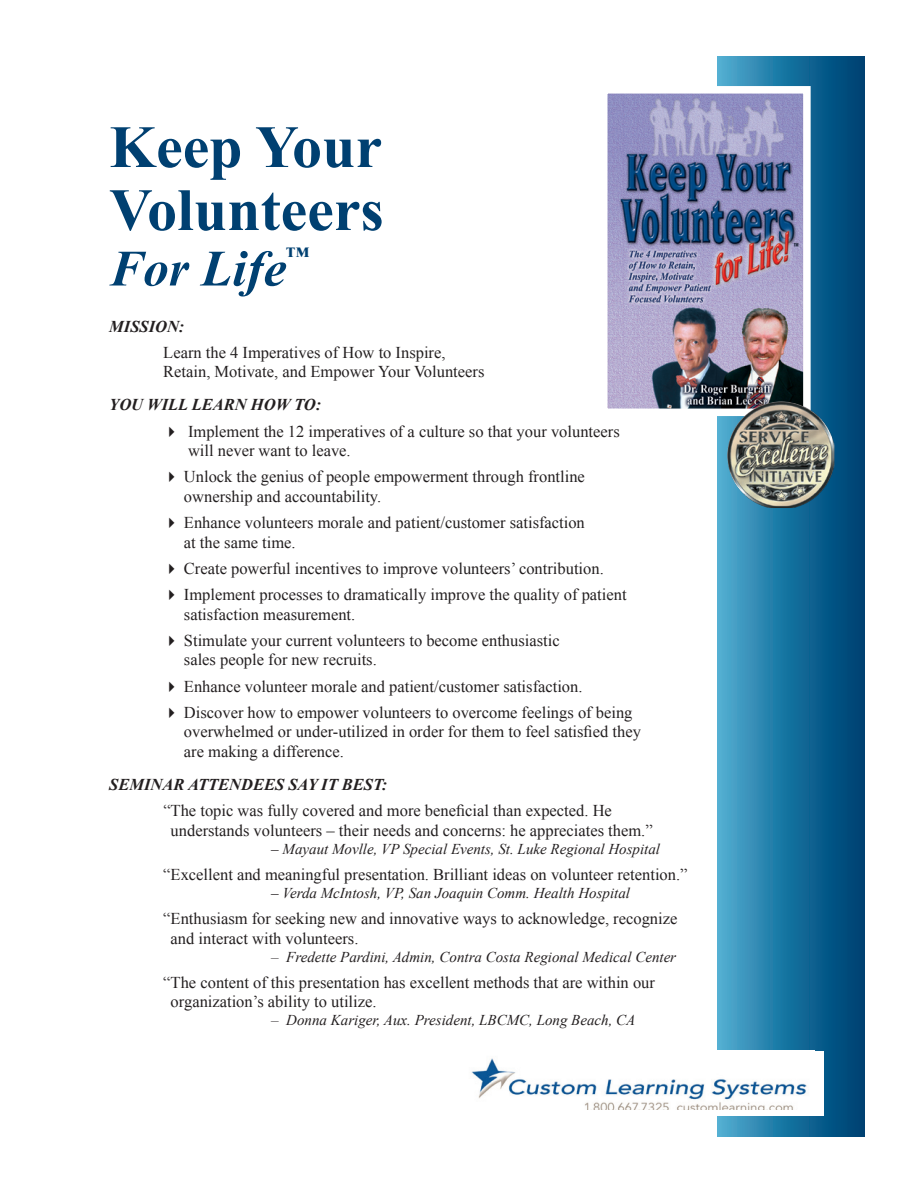
<style>
.page{position:relative;width:918px;height:1188px;background:#fff}
.page>*{position:absolute;margin:0;border:0;box-sizing:border-box;transform-origin:0 0}
.t1{font:700 60px/63px "Times New Roman";color:#004071}
.t2{font:italic 700 51px "Times New Roman";color:#004071}
.t3{font:italic 700 22.5px "Times New Roman";color:#004071}
.t4{font:16.5px/19.5px "Times New Roman";color:#231f20}
.t5{font:italic 700 16.5px "Times New Roman";color:#231f20}
.t6{font:italic 15px "Times New Roman";color:#231f20}
.s1{font-style:normal}
</style>
<div class="page">
<div style="left:718px;top:57px;width:147px;height:1079px;background:linear-gradient(to right,#49aacf,#003b6e)"></div>
<div style="left:430px;top:1051px;width:394px;height:65px;background:#fff"></div>
<img style="left:609px;top:95px;width:193px;height:312px">
<div style="left:600px;top:86px;width:211px;height:330px;border:8px solid #fff"></div>
<img style="left:727px;top:401px;width:107px;height:107px">
<img style="left:471px;top:1050px;width:344px;height:60px">
<h1 class="t1" style="left:109px;top:114px;width:276px">Keep Your<br>Volunteers</h1>
<h2 class="t2" style="left:109px;top:233px;width:179px">FOR LIFE</h2>
<h3 class="t3" style="left:286px;top:240px;width:24px">™</h3>
<p class="t5" style="left:109px;top:315px;width:77px">MISSION:</p>
<p class="t4" style="left:163px;top:342px;width:323px">Learn the 4 Imperatives of How to Inspire,<br>Retain, Motivate, and Empower Your Volunteers</p>
<p class="t5" style="left:109px;top:393px;width:214px">YOU WILL LEARN HOW TO:</p>
<p class="t4" style="left:188px;top:421px;width:433px;text-indent:-25px">✔ Implement the 12 imperatives of a culture so that your volunteers will never want to leave.</p>
<p class="t4" style="left:184px;top:467px;width:402px;text-indent:-21px">✔ Unlock the genius of people empowerment through frontline ownership and accountability.</p>
<p class="t4" style="left:184px;top:513px;width:402px;text-indent:-21px">✔ Enhance volunteers morale and patient/customer satisfaction at the same time.</p>
<p class="t4" style="left:163px;top:558px;width:442px">✔ Create powerful incentives to improve volunteers’ contribution.</p>
<p class="t4" style="left:184px;top:585px;width:444px;text-indent:-21px">✔ Implement processes to dramatically improve the quality of patient satisfaction measurement.</p>
<p class="t4" style="left:184px;top:630px;width:377px;text-indent:-21px">✔ Stimulate your current volunteers to become enthusiastic sales people for new recruits.</p>
<p class="t4" style="left:163px;top:676px;width:421px">✔ Enhance volunteer morale and patient/customer satisfaction.</p>
<p class="t4" style="left:184px;top:702px;width:458px;text-indent:-21px">✔ Discover how to empower volunteers to overcome feelings of being overwhelmed or under-utilized in order for them to feel satisfied they are making a difference.</p>
<p class="t5" style="left:109px;top:773px;width:280px">SEMINAR ATTENDEES SAY IT BEST:</p>
<p class="t4" style="left:171px;top:801px;width:484px;text-indent:-7px">“The topic was fully covered and more beneficial than expected. He understands volunteers – their needs and concerns: he appreciates them.”</p>
<p class="t6" style="left:271px;top:838px;width:390px"><span class="s1">–</span> Mayaut Movlle, VP Special Events, St. Luke Regional Hospital</p>
<p class="t4" style="left:163px;top:864px;width:526px">“Excellent and meaningful presentation. Brilliant ideas on volunteer retention.”</p>
<p class="t6" style="left:271px;top:882px;width:360px"><span class="s1">–</span> Verda McIntosh, VP, San Joaquin Comm. Health Hospital</p>
<p class="t4" style="left:171px;top:909px;width:508px;text-indent:-7px">“Enthusiasm for seeking new and innovative ways to acknowledge, recognize and interact with volunteers.</p>
<p class="t6" style="left:271px;top:946px;width:406px">– Fredette Pardini, Admin, Contra Costa Regional Medical Center</p>
<p class="t4" style="left:171px;top:972px;width:486px;text-indent:-7px">“The content of this presentation has excellent methods that are within our organization’s ability to utilize.</p>
<p class="t6" style="left:271px;top:1010px;width:366px">– Donna Kariger, Aux. President, LBCMC, Long Beach, CA</p>
</div>
